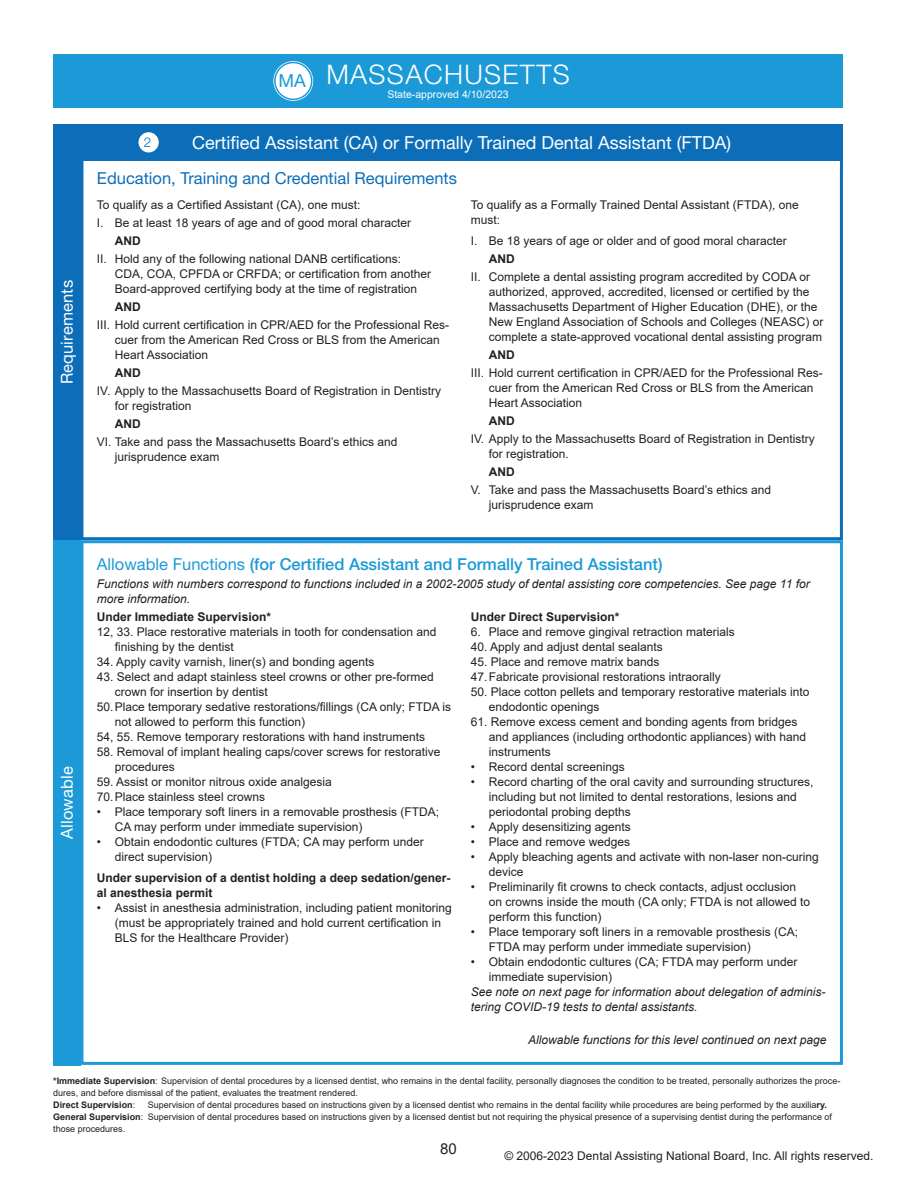
<style>
.page{position:relative;width:918px;height:1188px;background:#fff}
.page>*{position:absolute;margin:0;border:0;box-sizing:border-box;transform-origin:0 0}
.t1{font:300 27px "Helvetica Neue LT Std";letter-spacing:.05em;color:#fff}
.t2{font:18px "Helvetica Neue LT Std";color:#fff}
.t3{font:18px "Helvetica Neue LT Std";color:#1b9ad7}
.t4{font:500 16.5px "Helvetica Neue LT Std";color:#1b9ad7}
.t5{font:16.5px "Helvetica Neue LT Std";color:#0c6eb8}
.t6{font:16.5px "Helvetica Neue LT Std";letter-spacing:.01em;color:#fff}
.t7{font:15px "Arial";color:#231f20}
.t8{font:300 13.5px "Helvetica Neue LT Std";color:#0c6eb8}
.t9{font:12px/15px "Arial";color:#231f20}
.t10{font:italic 12px/15px "Arial";color:#231f20}
.t11{font:700 12px/15px "Arial";color:#231f20}
.t12{font:10.5px "Arial";color:#fff}
.t13{font:9px/12px "Arial";color:#231f20}
.s1{font-weight:400}
.s2{font-weight:700}
</style>
<div class="page">
<div style="left:80px;top:540px;width:763px;height:525px;border:3px solid #1b9ad7"></div>
<div style="left:53px;top:124px;width:28px;height:416px;background:#0c6eb8"></div>
<div style="left:53px;top:540px;width:28px;height:525px;background:#1b9ad7"></div>
<div style="left:80px;top:124px;width:763px;height:36px;background:#0c6eb8"></div>
<div style="left:139px;top:132px;width:20px;height:20px;background:#fff;border-radius:50%"></div>
<div style="left:53px;top:54px;width:790px;height:54px;background:#1b9ad7"></div>
<svg style="left:273px;top:61px;width:40px;height:40px"></svg>
<div style="left:271px;top:59px;width:44px;height:44px;border:1px solid #1b9ad7;border-radius:50%"></div>
<div style="left:274px;top:62px;width:38px;height:38px;border:1px solid #1b9ad7;border-radius:50%"></div>
<h2 class="t3" style="left:278px;top:74px;width:29px">MA</h2>
<h1 class="t1" style="left:326px;top:64px;width:245px">MASSACHUSETTS</h1>
<p class="t12" style="left:387px;top:88px;width:123px">State-approved 4/10/2023</p>
<h3 class="t6" style="left:61px;top:384px;width:106px;rotate:-90deg">Requirements</h3>
<h3 class="t6" style="left:61px;top:839px;width:74px;rotate:-90deg">Allowable</h3>
<p class="t8" style="left:144px;top:138px;width:9px">2</p>
<h2 class="t2" style="left:192px;top:136px;width:541px">Certified Assistant (CA) or Formally Trained Dental Assistant (FTDA)</h2>
<h3 class="t5" style="left:97px;top:172px;width:362px">Education, Training and Credential Requirements</h3>
<p class="t9" style="left:97px;top:195px;width:316px;line-height:18px">To qualify as a Certified Assistant (CA), one must:<br>I. Be at least 18 years of age and of good moral character</p>
<p class="t11" style="left:115px;top:233px;width:27px">AND</p>
<p class="t9" style="left:115px;top:251px;width:318px;text-indent:-18px">II. Hold any of the following national DANB certifications:<br>CDA, COA, CPFDA or CRFDA; or certification from another<br>Board-approved certifying body at the time of registration</p>
<p class="t11" style="left:115px;top:299px;width:27px">AND</p>
<p class="t9" style="left:115px;top:317px;width:336px;text-indent:-18px">III. Hold current certification in CPR/AED for the Professional Res&shy;cuer from the American Red Cross or BLS from the American<br>Heart Association</p>
<p class="t11" style="left:115px;top:365px;width:27px">AND</p>
<p class="t9" style="left:115px;top:383px;width:328px;text-indent:-18px">IV. Apply to the Massachusetts Board of Registration in Dentistry for registration</p>
<p class="t11" style="left:115px;top:416px;width:27px">AND</p>
<p class="t9" style="left:115px;top:434px;width:284px;text-indent:-18px">VI. Take and pass the Massachusetts Board’s ethics and jurisprudence exam</p>
<p class="t9" style="left:471px;top:197px;width:330px">To qualify as a Formally Trained Dental Assistant (FTDA), one must:</p>
<p class="t9" style="left:471px;top:234px;width:318px">I. Be 18 years of age or older and of good moral character</p>
<p class="t11" style="left:489px;top:252px;width:27px">AND</p>
<p class="t9" style="left:489px;top:270px;width:336px;text-indent:-18px">II. Complete a dental assisting program accredited by CODA or authorized, approved, accredited, licensed or certified by the Massachusetts Department of Higher Education (DHE), or the New England Association of Schools and Colleges (NEASC) or complete a state-approved vocational dental assisting program</p>
<p class="t11" style="left:489px;top:348px;width:27px">AND</p>
<p class="t9" style="left:489px;top:366px;width:336px;text-indent:-18px">III. Hold current certification in CPR/AED for the Professional Res&shy;cuer from the American Red Cross or BLS from the American<br>Heart Association</p>
<p class="t11" style="left:489px;top:414px;width:27px">AND</p>
<p class="t9" style="left:489px;top:432px;width:328px;text-indent:-18px">IV. Apply to the Massachusetts Board of Registration in Dentistry for registration.</p>
<p class="t11" style="left:489px;top:465px;width:27px">AND</p>
<p class="t9" style="left:489px;top:483px;width:284px;text-indent:-18px">V. Take and pass the Massachusetts Board’s ethics and jurisprudence exam</p>
<h3 class="t4" style="left:97px;top:558px;width:567px"><span class="s1">Allowable Functions</span> (for Certified Assistant and Formally Trained Assistant)</h3>
<p class="t10" style="left:97px;top:576px;width:714px">Functions with numbers correspond to functions included in a 2002-2005 study of dental assisting core competencies. See page 11 for more information.</p>
<p class="t11" style="left:97px;top:609px;width:176px">Under Immediate Supervision*</p>
<p class="t9" style="left:115px;top:624px;width:323px;text-indent:-18px">12, 33. Place restorative materials in tooth for condensation and finishing by the dentist</p>
<p class="t9" style="left:97px;top:654px;width:279px">34. Apply cavity varnish, liner(s) and bonding agents</p>
<p class="t9" style="left:115px;top:669px;width:320px;text-indent:-18px">43. Select and adapt stainless steel crowns or other pre-formed crown for insertion by dentist</p>
<p class="t9" style="left:97px;top:699px;width:356px">50. Place temporary sedative restorations/fillings (CA only; FTDA is</p>
<p class="t9" style="left:115px;top:714px;width:192px">not allowed to perform this function)</p>
<p class="t9" style="left:97px;top:729px;width:330px">54, 55. Remove temporary restorations with hand instruments</p>
<p class="t9" style="left:115px;top:744px;width:327px;text-indent:-18px">58. Removal of implant healing caps/cover screws for restorative procedures</p>
<p class="t9" style="left:97px;top:774px;width:236px">59. Assist or monitor nitrous oxide analgesia</p>
<p class="t9" style="left:97px;top:789px;width:170px">70. Place stainless steel crowns</p>
<p class="t9" style="left:115px;top:804px;width:326px;text-indent:-18px">• Place temporary soft liners in a removable prosthesis (FTDA;<br>CA may perform under immediate supervision)</p>
<p class="t9" style="left:115px;top:834px;width:310px;text-indent:-18px">• Obtain endodontic cultures (FTDA; CA may perform under direct supervision)</p>
<p class="t11" style="left:97px;top:871px;width:355px">Under supervision of a dentist holding a deep sedation/gener&shy;al anesthesia permit</p>
<p class="t9" style="left:115px;top:901px;width:338px;text-indent:-18px">• Assist in anesthesia administration, including patient monitoring (must be appropriately trained and hold current certification in<br>BLS for the Healthcare Provider)</p>
<p class="t11" style="left:471px;top:609px;width:150px">Under Direct Supervision*</p>
<p class="t9" style="left:471px;top:624px;width:266px">6. Place and remove gingival retraction materials</p>
<p class="t9" style="left:471px;top:639px;width:194px">40. Apply and adjust dental sealants</p>
<p class="t9" style="left:471px;top:654px;width:190px">45. Place and remove matrix bands</p>
<p class="t9" style="left:471px;top:669px;width:252px">47. Fabricate provisional restorations intraorally</p>
<p class="t9" style="left:489px;top:684px;width:322px;text-indent:-18px">50. Place cotton pellets and temporary restorative materials into endodontic openings</p>
<p class="t9" style="left:489px;top:714px;width:319px;text-indent:-18px">61. Remove excess cement and bonding agents from bridges and appliances (including orthodontic appliances) with hand instruments</p>
<p class="t9" style="left:471px;top:759px;width:156px">• Record dental screenings</p>
<p class="t9" style="left:489px;top:774px;width:326px;text-indent:-18px">• Record charting of the oral cavity and surrounding structures, including but not limited to dental restorations, lesions and periodontal probing depths</p>
<p class="t9" style="left:471px;top:819px;width:162px">• Apply desensitizing agents</p>
<p class="t9" style="left:471px;top:834px;width:161px">• Place and remove wedges</p>
<p class="t9" style="left:489px;top:849px;width:332px;text-indent:-18px">• Apply bleaching agents and activate with non-laser non-curing device</p>
<p class="t9" style="left:489px;top:879px;width:323px;text-indent:-18px">• Preliminarily fit crowns to check contacts, adjust occlusion on crowns inside the mouth (CA only; FTDA is not allowed to perform this function)</p>
<p class="t9" style="left:489px;top:924px;width:311px;text-indent:-18px">• Place temporary soft liners in a removable prosthesis (CA;<br>FTDA may perform under immediate supervision)</p>
<p class="t9" style="left:489px;top:954px;width:310px;text-indent:-18px">• Obtain endodontic cultures (CA; FTDA may perform under immediate supervision)</p>
<p class="t10" style="left:471px;top:984px;width:356px">See note on next page for information about delegation of adminis&shy;tering COVID-19 tests to dental assistants.</p>
<p class="t10" style="left:528px;top:1032px;width:300px">Allowable functions for this level continued on next page</p>
<p class="t13" style="left:53px;top:1075px;width:789px"><span class="s2">*Immediate Supervision</span>: Supervision of dental procedures by a licensed dentist, who remains in the dental facility, personally diagnoses the condition to be treated, personally authorizes the proce&shy;dures, and before dismissal of the patient, evaluates the treatment rendered.<br><span class="s2">Direct Supervision</span>:</p>
<p class="t13" style="left:53px;top:1099px;width:780px;text-indent:95px">Supervision of dental procedures based on instructions given by a licensed dentist who remains in the dental facility while procedures are being performed by the auxilia<span class="s2">ry.<br>General Supervision</span>: Supervision of dental procedures based on instructions given by a licensed dentist but not requiring the physical presence of a supervising dentist during the performance of those procedures.</p>
<p class="t7" style="left:440px;top:1140px;width:18px">80</p>
<p class="t9" style="left:504px;top:1148px;width:371px">© 2006-2023 Dental Assisting National Board, Inc. All rights reserved.</p>
</div>
